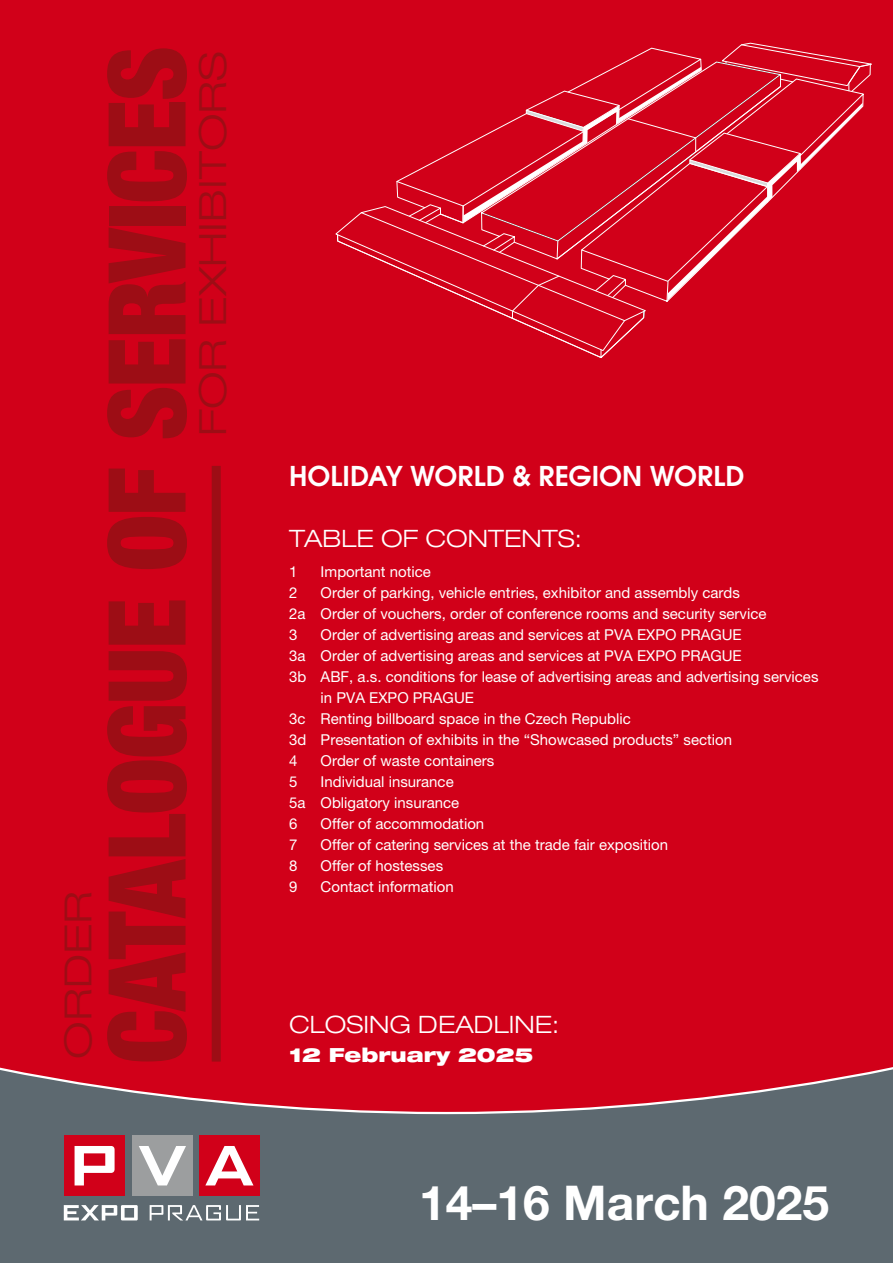
<style>
.page{position:relative;width:893px;height:1263px;background:#5d6970}
.page>*{position:absolute;margin:0;border:0;box-sizing:border-box;transform-origin:0 0}
.t1{font:900 condensed 107.7px "Helvetica Neue LT Pro";letter-spacing:-.015em;color:#9d0d15;scale:.95 1}
.t2{font:700 48px "Helvetica Neue LT Pro";color:#fff}
.t3{font:300 expanded 37.5px "Helvetica Neue LT Pro";color:#9d0d15;scale:1.18 1}
.t4{font:30px "Avant Gar Got Itc TOT Dem";color:#fff}
.t5{font:300 expanded 24px "Helvetica Neue LT Pro";color:#fff;scale:1.06 1}
.t6{font:900 expanded 19.5px "Helvetica Neue LT Pro";color:#fff}
.t7{font:15px/21px "Helvetica Neue LT Pro";color:#fff}
</style>
<div class="page">
<div style="left:0;top:0;width:893px;height:1114px;background:#d10019"></div>
<div style="left:64px;top:1135px;width:61px;height:61px;background:#d10019"></div>
<div style="left:132px;top:1135px;width:61px;height:61px;background:#9c9e9f"></div>
<div style="left:199px;top:1135px;width:61px;height:61px;background:#d10019"></div>
<svg style="left:75px;top:1146px;width:40px;height:39px"></svg>
<svg style="left:139px;top:1146px;width:47px;height:39px"></svg>
<svg style="left:205px;top:1146px;width:48px;height:39px"></svg>
<svg style="left:64px;top:1205px;width:74px;height:15px"></svg>
<svg style="left:150px;top:1205px;width:109px;height:15px"></svg>
<div style="left:212px;top:466px;width:9px;height:595px;background:#9d0d15"></div>
<svg style="left:463px;top:43px;width:411px;height:258px;background:#d20b22"></svg>
<svg style="left:337px;top:74px;width:527px;height:284px;background:#d30c24"></svg>
<h3 class="t3" style="left:56px;top:1059px;width:144px;rotate:-90deg">ORDER</h3>
<h1 class="t1" style="left:81px;top:1064px;width:1073px;rotate:-90deg">CATALOGUE OF SERVICES</h1>
<h3 class="t3" style="left:190px;top:436px;width:328px;rotate:-90deg">FOR EXHIBITORS</h3>
<h3 class="t4" style="left:289px;top:458px;width:457px">HOLIDAY WORLD &amp; REGION WORLD</h3>
<h3 class="t5" style="left:289px;top:525px;width:278px">TABLE OF CONTENTS:</h3>
<p class="t7" style="left:289px;top:561px;width:10px">1</p>
<p class="t7" style="left:321px;top:561px;width:112px">Important notice</p>
<p class="t7" style="left:289px;top:582px;width:10px">2</p>
<p class="t7" style="left:289px;top:582px;width:479px;text-indent:32px">Order of parking, vehicle entries, exhibitor and assembly cards<br>2a Order of vouchers, order of conference rooms and security service<br>3</p>
<p class="t7" style="left:321px;top:624px;width:423px">Order of advertising areas and services at PVA EXPO PRAGUE</p>
<p class="t7" style="left:289px;top:645px;width:454px">3a Order of advertising areas and services at PVA EXPO PRAGUE</p>
<p class="t7" style="left:289px;top:666px;width:531px">3b ABF, a.s. conditions for lease of advertising areas and advertising services</p>
<p class="t7" style="left:321px;top:687px;width:155px">in PVA EXPO PRAGUE</p>
<p class="t7" style="left:289px;top:708px;width:343px">3c Renting billboard space in the Czech Republic</p>
<p class="t7" style="left:289px;top:729px;width:444px">3d Presentation of exhibits in the “Showcased products” section</p>
<p class="t7" style="left:289px;top:750px;width:10px">4</p>
<p class="t7" style="left:321px;top:750px;width:175px">Order of waste containers</p>
<p class="t7" style="left:289px;top:771px;width:10px">5</p>
<p class="t7" style="left:289px;top:771px;width:172px;text-indent:32px">Individual insurance<br>5a Obligatory insurance<br>6</p>
<p class="t7" style="left:321px;top:813px;width:165px">Offer of accommodation</p>
<p class="t7" style="left:289px;top:834px;width:10px">7</p>
<p class="t7" style="left:321px;top:834px;width:349px">Offer of catering services at the trade fair exposition</p>
<p class="t7" style="left:289px;top:855px;width:10px">8</p>
<p class="t7" style="left:321px;top:855px;width:124px">Offer of hostesses</p>
<p class="t7" style="left:289px;top:876px;width:10px">9</p>
<p class="t7" style="left:321px;top:876px;width:135px">Contact information</p>
<h3 class="t5" style="left:289px;top:1010px;width:256px">CLOSING DEADLINE:</h3>
<h3 class="t6" style="left:289px;top:1042px;width:246px">12 February 2025</h3>
<h2 class="t2" style="left:419px;top:1174px;width:411px">14–16 March 2025</h2>
</div>
